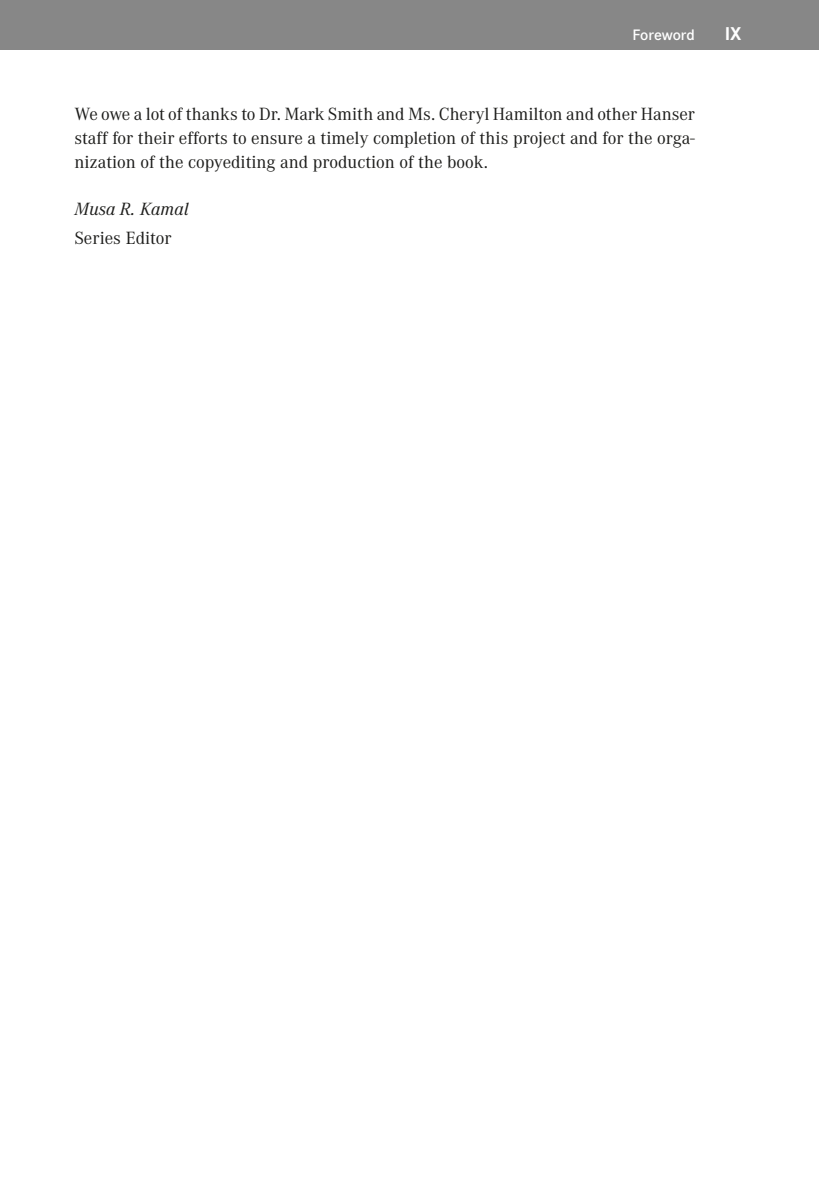
<style>
.page{position:relative;width:819px;height:1191px;background:#fff}
.page>*{position:absolute;margin:0;border:0;box-sizing:border-box;transform-origin:0 0}
.t1{font:700 19.25px "Corporate S Pro";color:#fff}
.t2{font:18.38px/23.6px "Corporate A Pro";color:#1d1d1b;text-align:justify}
.t3{font:italic 18.38px "Corporate A Pro";color:#1d1d1b}
.t4{font:600 15.75px "Corporate S Pro";color:#fff}
</style>
<div class="page">
<div style="left:0;top:0;width:819px;height:50px;background:#878787"></div>
<p class="t4" style="left:632px;top:23px;width:64px">Foreword</p>
<p class="t1" style="left:724px;top:18px;width:18px">IX</p>
<p class="t2" style="left:74px;top:102px;width:622px">We owe a lot of thanks to Dr. Mark Smith and Ms. Cheryl Hamilton and other Hanser staff for their efforts to ensure a timely completion of this project and for the orga&shy;nization of the copyediting and production of the book.</p>
<p class="t3" style="left:74px;top:196px;width:116px">Musa R. Kamal</p>
<p class="t2" style="left:74px;top:226px;width:98px">Series Editor</p>
</div>
